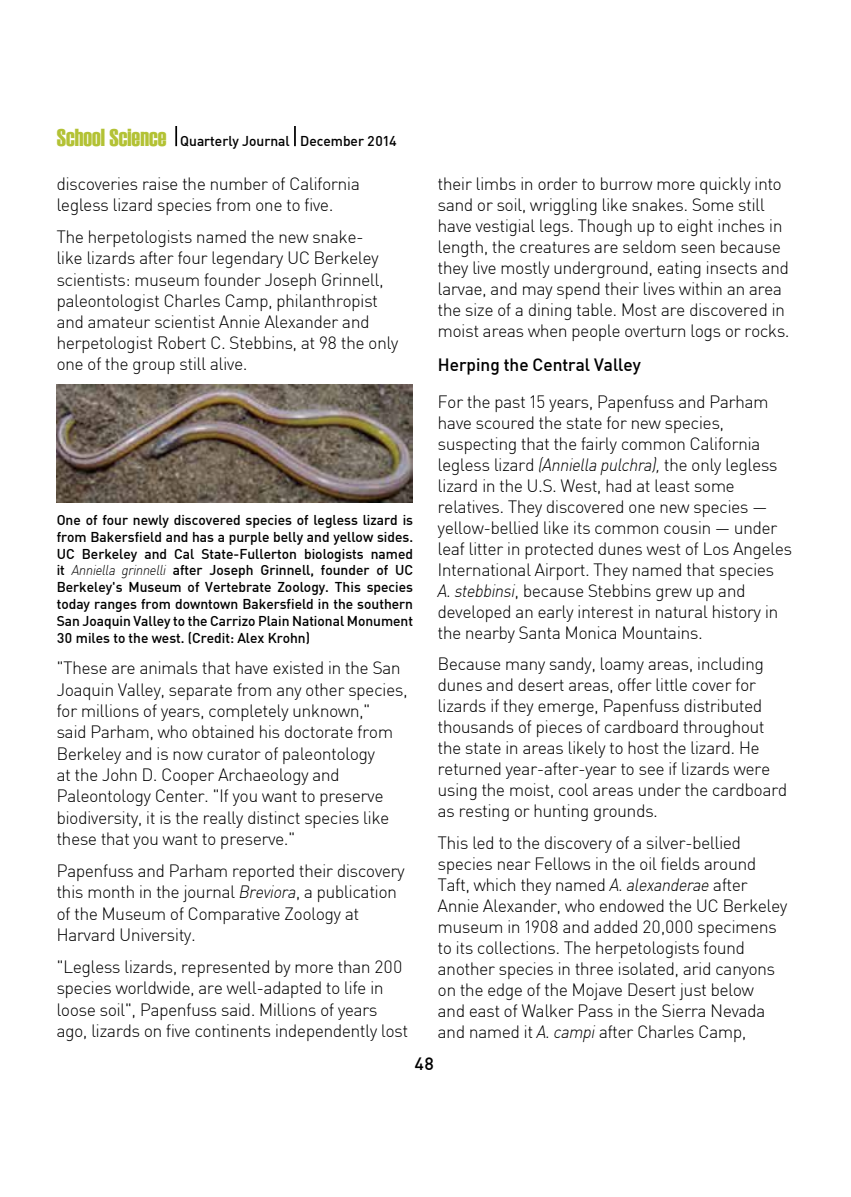
<style>
.page{position:relative;width:851px;height:1197px;background:#fff}
.page>*{position:absolute;margin:0;border:0;box-sizing:border-box;transform-origin:0 0}
.t1{font:300 17.5px/21px "Sapient Sans";color:#000}
.t2{font:500 17.5px "Sapient Sans";color:#000}
.t3{font:500 14px/16.8px "Sapient Sans";color:#000;text-align:justify}
.s1{font-family:"Haettenschweiler";font-weight:400;font-size:24.5px;color:#b3c235}
.s2{font-weight:300;font-style:italic}
.s3{font-style:italic}
.s4{font-weight:500}
</style>
<div class="page">
<hr style="left:175px;top:126px;width:2px;height:20px;background:#000">
<hr style="left:294px;top:126px;width:2px;height:20px;background:#000">
<img style="left:57px;top:384px;width:356px;height:119px">
<p class="t3" style="left:57px;top:132px;width:341px"><span class="s1">School Science</span> Quarterly Journal December 2014</p>
<p class="t1" style="left:57px;top:173px;width:304px">discoveries raise the number of California legless lizard species from one to five.</p>
<p class="t1" style="left:57px;top:226px;width:343px">The herpetologists named the new snake-<br>like lizards after four legendary UC Berkeley scientists: museum founder Joseph Grinnell, paleontologist Charles Camp, philanthropist and amateur scientist Annie Alexander and herpetologist Robert C. Stebbins, at 98 the only one of the group still alive.</p>
<p class="t3" style="left:57px;top:511px;width:358px">One of four newly discovered species of legless lizard is from Bakersfield and has a purple belly and yellow sides.<br>UC Berkeley and Cal State-Fullerton biologists named it <span class="s2">Anniella grinnelli</span> after Joseph Grinnell, founder of UC Berkeley's Museum of Vertebrate Zoology. This species today ranges from downtown Bakersfield in the southern San Joaquin Valley to the Carrizo Plain National Monument 30 miles to the west. (Credit: Alex Krohn)</p>
<p class="t1" style="left:57px;top:657px;width:352px">"These are animals that have existed in the San Joaquin Valley, separate from any other species, for millions of years, completely unknown,"<br>said Parham, who obtained his doctorate from Berkeley and is now curator of paleontology<br>at the John D. Cooper Archaeology and Paleontology Center. "If you want to preserve biodiversity, it is the really distinct species like these that you want to preserve."</p>
<p class="t1" style="left:57px;top:860px;width:349px">Papenfuss and Parham reported their discovery this month in the journal <span class="s3">Breviora</span>, a publication of the Museum of Comparative Zoology at Harvard University.</p>
<p class="t1" style="left:57px;top:956px;width:353px">"Legless lizards, represented by more than 200 species worldwide, are well-adapted to life in loose soil", Papenfuss said. Millions of years ago, lizards on five continents independently lost</p>
<p class="t1" style="left:438px;top:173px;width:353px">their limbs in order to burrow more quickly into sand or soil, wriggling like snakes. Some still have vestigial legs. Though up to eight inches in length, the creatures are seldom seen because they live mostly underground, eating insects and larvae, and may spend their lives within an area the size of a dining table. Most are discovered in moist areas when people overturn logs or rocks.</p>
<p class="t1" style="left:438px;top:346px;width:332px;line-height:36.8px"><span class="s4">Herping the Central Valley<br></span>For the past 15 years, Papenfuss and Parham</p>
<p class="t1" style="left:438px;top:412px;width:356px">have scoured the state for new species, suspecting that the fairly common California legless lizard <span class="s3">(Anniella pulchra),</span> the only legless lizard in the U.S. West, had at least some relatives. They discovered one new species — yellow-bellied like its common cousin — under leaf litter in protected dunes west of Los Angeles International Airport. They named that species<br><span class="s3">A. stebbinsi</span>, because Stebbins grew up and developed an early interest in natural history in the nearby Santa Monica Mountains.</p>
<p class="t1" style="left:438px;top:653px;width:351px">Because many sandy, loamy areas, including dunes and desert areas, offer little cover for lizards if they emerge, Papenfuss distributed thousands of pieces of cardboard throughout the state in areas likely to host the lizard. He returned year-after-year to see if lizards were using the moist, cool areas under the cardboard as resting or hunting grounds.</p>
<p class="t1" style="left:438px;top:832px;width:351px">This led to the discovery of a silver-bellied species near Fellows in the oil fields around Taft, which they named <span class="s3">A. alexanderae</span> after Annie Alexander, who endowed the UC Berkeley museum in 1908 and added 20,000 specimens to its collections. The herpetologists found another species in three isolated, arid canyons on the edge of the Mojave Desert just below<br>and east of Walker Pass in the Sierra Nevada and named it <span class="s3">A. campi</span> after Charles Camp,</p>
<p class="t2" style="left:414px;top:1053px;width:21px">48</p>
</div>
